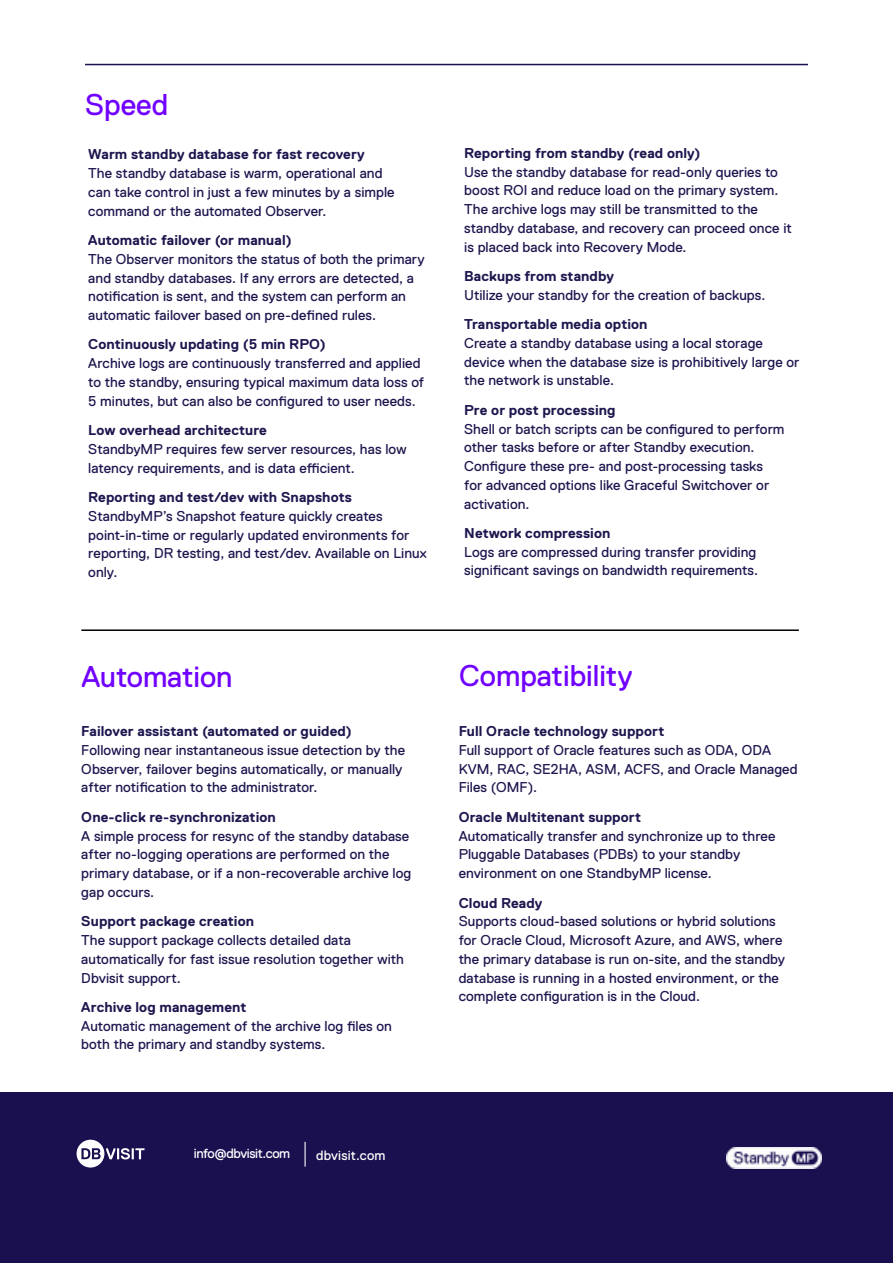
<style>
.page{position:relative;width:893px;height:1263px;background:#fff}
.page>*{position:absolute;margin:0;border:0;box-sizing:border-box;transform-origin:0 0}
.t1{font:30px "Replica Pro";color:#7000ff}
.t2{font:14.25px/18.8px "Replica Pro";letter-spacing:.005em;color:#1d174f}
.t3{font:700 14.25px "Replica Pro";letter-spacing:.005em;color:#1d174f}
.t4{font:13.5px "Replica Pro";letter-spacing:-.03em;color:#fff}
.t5{font:13.5px "Replica Pro";letter-spacing:.01em;color:#fff}
</style>
<div class="page">
<hr style="left:85px;top:64px;width:723px;height:1px;background:#1a0f4f">
<div style="left:0;top:1093px;width:893px;height:170px;background:#1a0f4f"></div>
<svg style="left:305px;top:1142px;width:1px;height:24px"></svg>
<hr style="left:81px;top:629px;width:718px;height:2px;background:#000">
<svg style="left:77px;top:1140px;width:68px;height:27px"></svg>
<img style="left:726px;top:1147px;width:95px;height:21px">
<h1 class="t1" style="left:85px;top:88px;width:85px">Speed</h1>
<p class="t3" style="left:88px;top:147px;width:278px">Warm standby database for fast recovery</p>
<p class="t2" style="left:88px;top:164px;width:308px">The standby database is warm, operational and can take control in just a few minutes by a simple command or the automated Observer.</p>
<p class="t3" style="left:88px;top:232px;width:205px">Automatic failover (or manual)</p>
<p class="t2" style="left:88px;top:250px;width:338px">The Observer monitors the status of both the primary and standby databases. If any errors are detected, a notification is sent, and the system can perform an automatic failover based on pre-defined rules.</p>
<p class="t3" style="left:88px;top:337px;width:239px">Continuously updating (5 min RPO)</p>
<p class="t2" style="left:88px;top:354px;width:337px">Archive logs are continuously transferred and applied to the standby, ensuring typical maximum data loss of<br>5 minutes, but can also be configured to user needs.</p>
<p class="t3" style="left:88px;top:422px;width:180px">Low overhead architecture</p>
<p class="t2" style="left:88px;top:440px;width:320px">StandbyMP requires few server resources, has low latency requirements, and is data efficient.</p>
<p class="t3" style="left:88px;top:489px;width:265px">Reporting and test/dev with Snapshots</p>
<p class="t2" style="left:88px;top:506px;width:340px">StandbyMP’s Snapshot feature quickly creates point-in-time or regularly updated environments for reporting, DR testing, and test/dev. Available on Linux only.</p>
<p class="t3" style="left:464px;top:145px;width:238px">Reporting from standby (read only)</p>
<p class="t2" style="left:464px;top:162px;width:329px">Use the standby database for read-only queries to boost ROI and reduce load on the primary system.<br>The archive logs may still be transmitted to the standby database, and recovery can proceed once it is placed back into Recovery Mode.</p>
<p class="t3" style="left:464px;top:268px;width:151px">Backups from standby</p>
<p class="t2" style="left:464px;top:286px;width:303px">Utilize your standby for the creation of backups.</p>
<p class="t3" style="left:464px;top:316px;width:185px">Transportable media option</p>
<p class="t2" style="left:464px;top:334px;width:337px">Create a standby database using a local storage device when the database size is prohibitively large or the network is unstable.</p>
<p class="t3" style="left:464px;top:402px;width:153px">Pre or post processing</p>
<p class="t2" style="left:464px;top:419px;width:322px">Shell or batch scripts can be configured to perform other tasks before or after Standby execution.<br>Configure these pre- and post-processing tasks for advanced options like Graceful Switchover or activation.</p>
<p class="t3" style="left:464px;top:525px;width:148px">Network compression</p>
<p class="t2" style="left:464px;top:542px;width:295px">Logs are compressed during transfer providing significant savings on bandwidth requirements.</p>
<h1 class="t1" style="left:81px;top:660px;width:152px">Automation</h1>
<p class="t3" style="left:81px;top:723px;width:272px">Failover assistant (automated or guided)</p>
<p class="t2" style="left:81px;top:741px;width:325px">Following near instantaneous issue detection by the<br>Observer, failover begins automatically, or manually after notification to the administrator.</p>
<p class="t3" style="left:81px;top:809px;width:196px">One-click re-synchronization</p>
<p class="t2" style="left:81px;top:826px;width:332px">A simple process for resync of the standby database after no-logging operations are performed on the primary database, or if a non-recoverable archive log gap occurs.</p>
<p class="t3" style="left:81px;top:913px;width:174px">Support package creation</p>
<p class="t2" style="left:81px;top:931px;width:324px">The support package collects detailed data automatically for fast issue resolution together with<br>Dbvisit support.</p>
<p class="t3" style="left:81px;top:999px;width:167px">Archive log management</p>
<p class="t2" style="left:81px;top:1016px;width:312px">Automatic management of the archive log files on both the primary and standby systems.</p>
<h1 class="t1" style="left:459px;top:658px;width:175px">Compatibility</h1>
<p class="t3" style="left:459px;top:723px;width:207px">Full Oracle technology support</p>
<p class="t2" style="left:459px;top:741px;width:340px">Full support of Oracle features such as ODA, ODA<br>KVM, RAC, SE2HA, ASM, ACFS, and Oracle Managed<br>Files (OMF).</p>
<p class="t3" style="left:459px;top:809px;width:184px">Oracle Multitenant support</p>
<p class="t2" style="left:459px;top:826px;width:318px">Automatically transfer and synchronize up to three<br>Pluggable Databases (PDBs) to your standby environment on one StandbyMP license.</p>
<p class="t3" style="left:459px;top:895px;width:85px">Cloud Ready</p>
<p class="t2" style="left:459px;top:912px;width:328px">Supports cloud-based solutions or hybrid solutions for Oracle Cloud, Microsoft Azure, and AWS, where the primary database is run on-site, and the standby database is running in a hosted environment, or the complete configuration is in the Cloud.</p>
<p class="t4" style="left:194px;top:1146px;width:98px">info@dbvisit.com</p>
<p class="t5" style="left:316px;top:1147px;width:71px">dbvisit.com</p>
</div>
